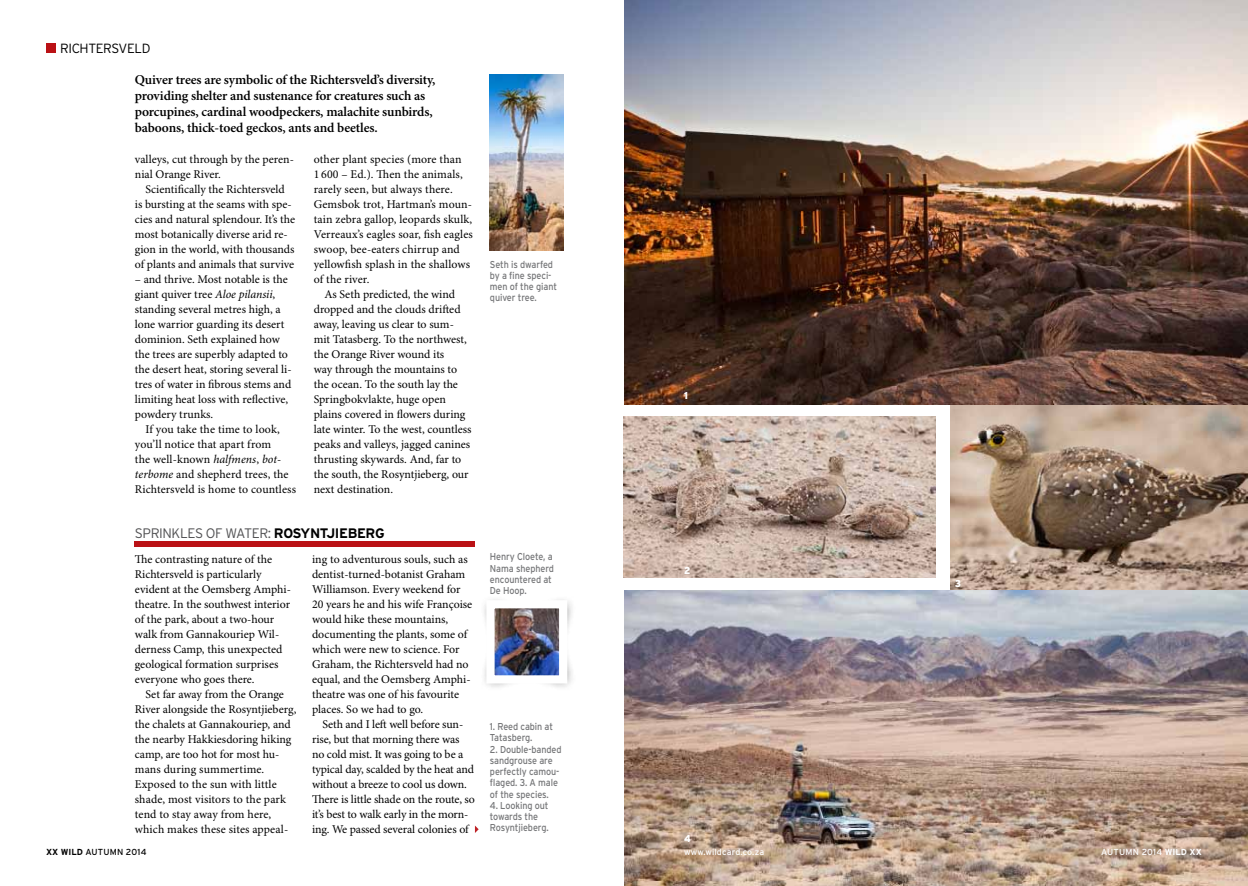
<style>
.page{position:relative;width:1248px;height:886px;background:#fff}
.page>*{position:absolute;margin:0;border:0;box-sizing:border-box;transform-origin:0 0}
.t1{font:700 13.75px "Interstate";letter-spacing:-.03em;color:#000}
.t2{font:300 13.75px "Interstate";color:#525254}
.t3{font:600 13.5px/16px "Minion Pro";letter-spacing:-.01em;color:#000}
.t4{font:300 13.38px "Interstate";letter-spacing:-.03em;color:#000}
.t5{font:11.88px/15px "Minion Pro";color:#000}
.t6{font:10px/11.2px "Interstate";letter-spacing:-.01em;color:#757678;scale:.9 1}
.t7{font:900 10px "Interstate";color:#fff;scale:.9 1}
.t8{font:8.75px "Interstate";letter-spacing:.02em;color:#fff}
.t9{font:8.75px "Interstate";letter-spacing:.02em;color:#000}
.s1{font-style:italic}
.s2{font-weight:300;color:#525254}
.s3{font-weight:700}
</style>
<div class="page">
<img style="left:950px;top:404px;width:297px;height:187px">
<img style="left:624px;top:416px;width:311px;height:162px">
<img style="left:624px;top:0;width:623px;height:404px">
<img style="left:624px;top:591px;width:623px;height:295px">
<div style="left:135px;top:541px;width:340px;height:6px;background:#ba1115"></div>
<div style="left:46px;top:43px;width:10px;height:10px;background:#ba1115"></div>
<img style="left:490px;top:74px;width:73px;height:177px">
<div style="left:480px;top:595px;width:95px;height:97px;background:#000;opacity:.8"></div>
<img style="left:495px;top:609px;width:63px;height:65px">
<div style="left:486px;top:600px;width:81px;height:83px;border:8px solid #fff"></div>
<svg style="left:475px;top:825px;width:3px;height:8px"></svg>
<p class="t4" style="left:60px;top:41px;width:92px">RICHTERSVELD</p>
<p class="t3" style="left:135px;top:72px;width:302px">Quiver trees are symbolic of the Richtersveld’s diversity, providing shelter and sustenance for creatures such as porcupines, cardinal woodpeckers, malachite sunbirds, baboons, thick-toed geckos, ants and beetles.</p>
<p class="t5" style="left:135px;top:153px;width:161px">valleys, cut through by the peren&shy;nial Orange River.</p>
<p class="t5" style="left:135px;top:183px;width:162px;text-indent:11px">Scientifically the Richtersveld<br>is bursting at the seams with spe&shy;cies and natural splendour. It’s the most botanically diverse arid re&shy;gion in the world, with thousands of plants and animals that survive</p>
<p class="t5" style="left:135px;top:273px;width:158px">– and thrive. Most notable is the giant quiver tree <span class="s1">Aloe pilansii</span>, standing several metres high, a lone warrior guarding its desert dominion. Seth explained how the trees are superbly adapted to the desert heat, storing several li&shy;tres of water in fibrous stems and limiting heat loss with reflective, powdery trunks.</p>
<p class="t5" style="left:135px;top:423px;width:163px;text-indent:11px">If you take the time to look, you’ll notice that apart from<br>the well-known <span class="s1">halfmens</span>, <span class="s1">bot&shy;terbome</span> and shepherd trees, the<br>Richtersveld is home to countless</p>
<p class="t5" style="left:314px;top:153px;width:161px">other plant species (more than<br>1 600 – Ed.). Then the animals, rarely seen, but always there.<br>Gemsbok trot, Hartman’s moun&shy;tain zebra gallop, leopards skulk,<br>Verreaux’s eagles soar, fish eagles swoop, bee-eaters chirrup and yellowfish splash in the shallows of the river.</p>
<p class="t5" style="left:314px;top:287px;width:159px;text-indent:11px">As Seth predicted, the wind dropped and the clouds drifted away, leaving us clear to sum&shy;mit Tatasberg. To the northwest, the Orange River wound its<br>way through the mountains to the ocean. To the south lay the<br>Springbokvlakte, huge open plains covered in flowers during late winter. To the west, countless peaks and valleys, jagged canines thrusting skywards. And, far to the south, the Rosyntjieberg, our next destination.</p>
<p class="t2" style="left:135px;top:525px;width:54px">SPRINKLES</p>
<p class="t1" style="left:206px;top:525px;width:180px"><span class="s2">OF WATER:</span> ROSYNTJI EBERG</p>
<p class="t5" style="left:135px;top:552px;width:158px">The contrasting nature of the<br>Richtersveld is particularly evident at the Oemsberg Amphi&shy;theatre. In the southwest interior of the park, about a two-hour walk from Gannakouriep Wil&shy;derness Camp, this unexpected geological formation surprises everyone who goes there.</p>
<p class="t5" style="left:135px;top:687px;width:163px;text-indent:11px">Set far away from the Orange<br>River alongside the Rosyntjieberg, the chalets at Gannakouriep, and the nearby Hakkiesdoring hiking camp, are too hot for most hu&shy;mans during summertime.<br>Exposed to the sun with little shade, most visitors to the park tend to stay away from here, which makes these sites appeal-</p>
<p class="t5" style="left:312px;top:552px;width:162px">ing to adventurous souls, such as dentist-turned-botanist Graham<br>Williamson. Every weekend for<br>20 years he and his wife Françoise would hike these mountains, documenting the plants, some of which were new to science. For<br>Graham, the Richtersveld had no equal, and the Oemsberg Amphi&shy;theatre was one of his favourite places. So we had to go.</p>
<p class="t5" style="left:312px;top:717px;width:164px;text-indent:11px">Seth and I left well before sun&shy;rise, but that morning there was no cold mist. It was going to be a typical day, scalded by the heat and without a breeze to cool us down.<br>There is little shade on the route, so it’s best to walk early in the morn&shy;ing. We passed several colonies of</p>
<p class="t6" style="left:490px;top:258px;width:76px">Seth is dwarfed by a fine speci&shy;men of the giant quiver tree.</p>
<p class="t6" style="left:490px;top:551px;width:73px">Henry Cloete, a<br>Nama shepherd encountered at<br>De Hoop.</p>
<p class="t6" style="left:490px;top:721px;width:72px">1. Reed cabin at<br>Tatasberg.</p>
<p class="t6" style="left:490px;top:743px;width:81px">2. Double-banded sandgrouse are perfectly camou&shy;flaged. 3. A male of the species.</p>
<p class="t6" style="left:490px;top:800px;width:67px">4. Looking out towards the<br>Rosyntjieberg.</p>
<p class="t7" style="left:684px;top:390px;width:6px">1</p>
<p class="t7" style="left:684px;top:564px;width:8px">2</p>
<p class="t7" style="left:684px;top:832px;width:9px">4</p>
<p class="t7" style="left:954px;top:577px;width:8px">3</p>
<p class="t9" style="left:46px;top:847px;width:102px"><span class="s3">XX WILD</span> AUTUMN 2014</p>
<p class="t8" style="left:684px;top:847px;width:81px">www.wildcard.co.za</p>
<p class="t8" style="left:1100px;top:847px;width:102px">AUTUMN 2014 <span class="s3">WILD XX</span></p>
</div>
